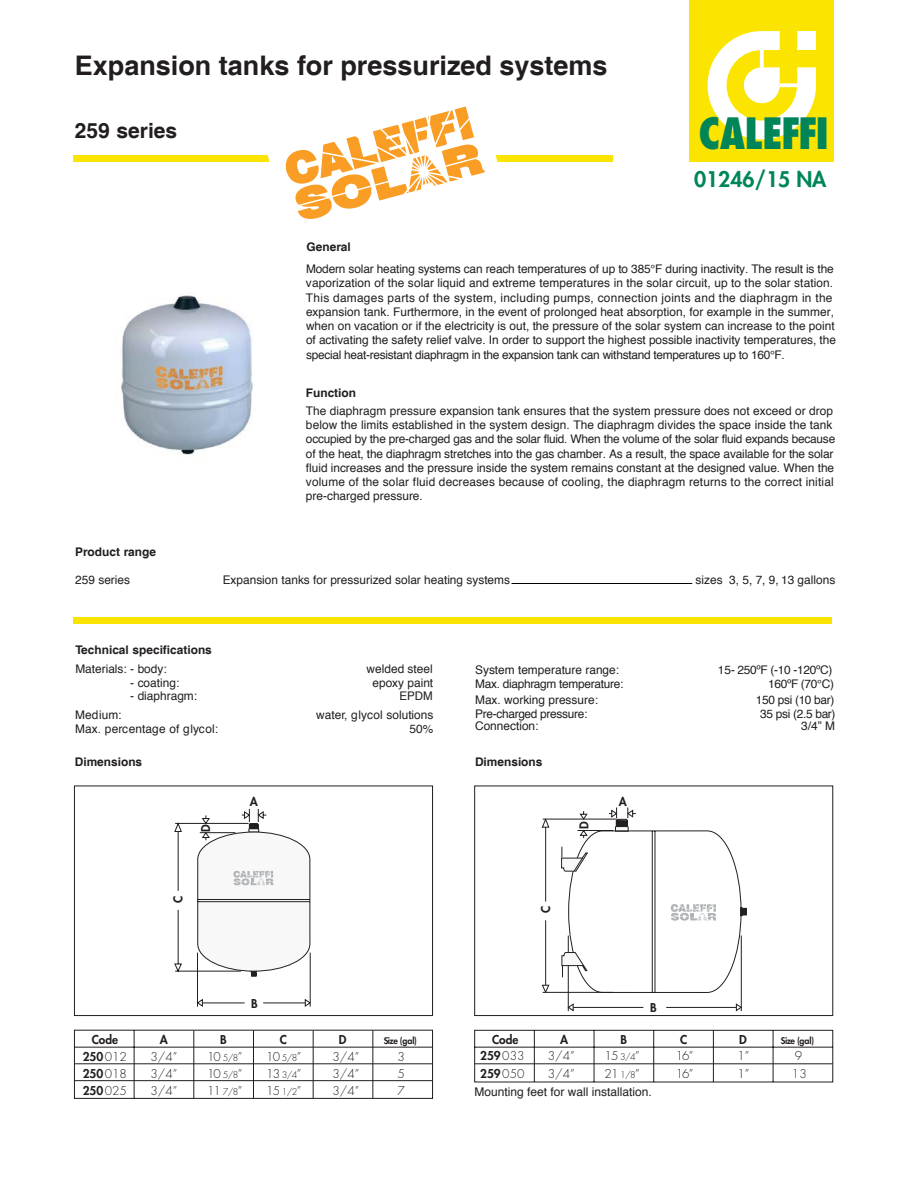
<style>
.page{position:relative;width:918px;height:1188px;background:#fff}
.page>*{position:absolute;margin:0;border:0;box-sizing:border-box;transform-origin:0 0}
.t1{font:800 condensed 42px "Futura";letter-spacing:-.035em;color:#008558}
.t2{font:700 27px "Helvetica";color:#221e1f}
.t3{font:800 21px "Futura";color:#008657}
.t4{font:700 21px "Helvetica";color:#221e1f}
.t5{font:12px "Helvetica";color:#231f20}
.t6{font:11.85px/14.2px "Helvetica";color:#221e1f}
.t7{font:300 11.85px "Futura";letter-spacing:-.075em;color:#221e1f}
.t8{font:11.85px "Helvetica";letter-spacing:-.025em;color:#221e1f}
.t9{font:700 11.85px "Helvetica";color:#221e1f}
.t10{font:800 11.85px "Futura";color:#221e1f}
.t11{font:800 8.85px "Futura";letter-spacing:-.06em;color:#221e1f}
.s1{font-weight:300}
.s2{font-size:9px}
</style>
<div class="page">
<div style="left:73px;top:618px;width:759px;height:6px;background:#fae400"></div>
<div style="left:73px;top:155px;width:540px;height:7px;background:#fae400"></div>
<svg style="left:74px;top:786px;width:119px;height:313px"></svg>
<svg style="left:193px;top:786px;width:640px;height:313px"></svg>
<hr style="left:568px;top:936px;width:1px;height:75px;background:#221e1f">
<hr style="left:741px;top:936px;width:1px;height:75px;background:#221e1f">
<svg style="left:568px;top:1004px;width:173px;height:7px"></svg>
<hr style="left:666px;top:1007px;width:70px;height:1px;background:#221e1f">
<hr style="left:573px;top:1007px;width:70px;height:1px;background:#221e1f">
<hr style="left:543px;top:992px;width:70px;height:1px;background:#221e1f">
<hr style="left:543px;top:819px;width:73px;height:1px;background:#221e1f">
<svg style="left:542px;top:819px;width:7px;height:173px"></svg>
<hr style="left:545px;top:827px;width:1px;height:75px;background:#221e1f">
<hr style="left:545px;top:920px;width:1px;height:65px;background:#221e1f">
<svg style="left:267px;top:106px;width:231px;height:113px"></svg>
<div style="left:690px;top:0;width:144px;height:162px;background:#fbe500"></div>
<svg style="left:708px;top:31px;width:108px;height:108px"></svg>
<svg style="left:760px;top:50px;width:4px;height:18px"></svg>
<svg style="left:779px;top:83px;width:18px;height:4px"></svg>
<hr style="left:310px;top:953px;width:1px;height:54px;background:#221e1f">
<hr style="left:74px;top:1064px;width:359px;height:1px;background:#221e1f">
<hr style="left:74px;top:1080px;width:359px;height:1px;background:#221e1f">
<hr style="left:475px;top:1064px;width:358px;height:1px;background:#221e1f">
<img style="left:121px;top:295px;width:132px;height:160px">
<hr style="left:512px;top:583px;width:180px;height:1px;background:#020303">
<svg style="left:175px;top:809px;width:135px;height:198px"></svg>
<svg style="left:561px;top:808px;width:186px;height:185px"></svg>
<h2 class="t2" style="left:75px;top:49px;width:534px">Expansion tanks for pressurized systems</h2>
<h3 class="t4" style="left:75px;top:118px;width:104px">259 series</h3>
<p class="t9" style="left:307px;top:240px;width:46px">General</p>
<h1 class="t1" style="left:699px;top:107px;width:132px">CALEFFI</h1>
<h3 class="t3" style="left:694px;top:166px;width:134px">01246/15 NA</h3>
<p class="t6" style="left:306px;top:261px;width:532px">Modern solar heating systems can reach temperatures of up to 385°F during inactivity. The result is the vaporization of the solar liquid and extreme temperatures in the solar circuit, up to the solar station.<br>This damages parts of the system, including pumps, connection joints and the diaphragm in the expansion tank. Furthermore, in the event of prolonged heat absorption, for example in the summer, when on vacation or if the electricity is out, the pressure of the solar system can increase to the point of activating the safety relief valve. In order to support the highest possible inactivity temperatures, the special heat-resistant diaphragm in the expansion tank can withstand temperatures up to 160°F.</p>
<p class="t9" style="left:306px;top:385px;width:52px">Function</p>
<p class="t6" style="left:306px;top:403px;width:531px">The diaphragm pressure expansion tank ensures that the system pressure does not exceed or drop below the limits established in the system design. The diaphragm divides the space inside the tank occupied by the pre-charged gas and the solar fluid. When the volume of the solar fluid expands because of the heat, the diaphragm stretches into the gas chamber. As a result, the space available for the solar fluid increases and the pressure inside the system remains constant at the designed value. When the volume of the solar fluid decreases because of cooling, the diaphragm returns to the correct initial pre-charged pressure.</p>
<p class="t9" style="left:75px;top:544px;width:82px">Product range</p>
<p class="t6" style="left:75px;top:573px;width:56px">259 series</p>
<p class="t6" style="left:223px;top:573px;width:289px">Expansion tanks for pressurized solar heating systems</p>
<p class="t6" style="left:696px;top:573px;width:141px">sizes 3, 5, 7, 9, 13 gallons</p>
<p class="t9" style="left:75px;top:643px;width:138px">Technical specifications</p>
<p class="t6" style="left:75px;top:662px;width:93px">Materials: - body:</p>
<p class="t6" style="left:367px;top:662px;width:68px">welded steel</p>
<p class="t6" style="left:130px;top:675px;width:51px">- coating:</p>
<p class="t6" style="left:372px;top:675px;width:62px">epoxy paint</p>
<p class="t6" style="left:130px;top:688px;width:69px">- diaphragm:</p>
<p class="t6" style="left:399px;top:688px;width:35px">EPDM</p>
<p class="t6" style="left:75px;top:708px;width:48px">Medium:</p>
<p class="t6" style="left:316px;top:708px;width:119px">water, glycol solutions</p>
<p class="t6" style="left:75px;top:721px;width:144px">Max. percentage of glycol:</p>
<p class="t6" style="left:410px;top:721px;width:25px">50%</p>
<p class="t6" style="left:475px;top:662px;width:146px">System temperature range:</p>
<p class="t8" style="left:718px;top:662px;width:116px">15- 250ºF (-10 -120ºC)</p>
<p class="t8" style="left:475px;top:677px;width:150px">Max. diaphragm temperature:</p>
<p class="t6" style="left:768px;top:677px;width:67px">160ºF (70°C)</p>
<p class="t6" style="left:475px;top:692px;width:124px">Max. working pressure:</p>
<p class="t8" style="left:756px;top:692px;width:80px">150 psi (10 bar)</p>
<p class="t8" style="left:475px;top:706px;width:114px">Pre-charged pressure:</p>
<p class="t6" style="left:760px;top:706px;width:77px">35 psi (2.5 bar)</p>
<p class="t6" style="left:475px;top:719px;width:65px">Connection:</p>
<p class="t6" style="left:801px;top:719px;width:35px">3/4” M</p>
<p class="t9" style="left:75px;top:755px;width:69px">Dimensions</p>
<p class="t9" style="left:475px;top:755px;width:69px">Dimensions</p>
<p class="t10" style="left:198px;top:832px;width:9px;rotate:-90deg">D</p>
<p class="t10" style="left:171px;top:903px;width:9px;rotate:-90deg">C</p>
<p class="t10" style="left:250px;top:794px;width:10px">A</p>
<p class="t10" style="left:538px;top:913px;width:9px;rotate:-90deg">C</p>
<p class="t10" style="left:576px;top:829px;width:9px;rotate:-90deg">D</p>
<p class="t10" style="left:619px;top:794px;width:10px">A</p>
<p class="t10" style="left:251px;top:996px;width:8px">B</p>
<p class="t10" style="left:650px;top:1000px;width:8px">B</p>
<p class="t10" style="left:92px;top:1032px;width:28px">Code</p>
<p class="t10" style="left:160px;top:1032px;width:10px">A</p>
<p class="t10" style="left:220px;top:1032px;width:8px">B</p>
<p class="t10" style="left:280px;top:1032px;width:9px">C</p>
<p class="t10" style="left:339px;top:1032px;width:9px">D</p>
<p class="t11" style="left:384px;top:1035px;width:35px">Size (gal)</p>
<p class="t10" style="left:492px;top:1032px;width:28px">Code</p>
<p class="t10" style="left:560px;top:1032px;width:10px">A</p>
<p class="t10" style="left:620px;top:1032px;width:8px">B</p>
<p class="t10" style="left:680px;top:1032px;width:9px">C</p>
<p class="t10" style="left:739px;top:1032px;width:9px">D</p>
<p class="t11" style="left:781px;top:1035px;width:35px">Size (gal)</p>
<p class="t10" style="left:83px;top:1049px;width:46px">250<span class="s1">012</span></p>
<p class="t7" style="left:150px;top:1050px;width:28px">3/4”</p>
<p class="t7" style="left:207px;top:1050px;width:37px">10 <span class="s2">5/8</span>”</p>
<p class="t7" style="left:266px;top:1050px;width:37px">10 <span class="s2">5/8</span>”</p>
<p class="t7" style="left:332px;top:1050px;width:28px">3/4”</p>
<p class="t7" style="left:397px;top:1050px;width:9px">3</p>
<p class="t10" style="left:480px;top:1048px;width:46px">259<span class="s1">033</span></p>
<p class="t7" style="left:548px;top:1049px;width:28px">3/4”</p>
<p class="t7" style="left:605px;top:1049px;width:37px">15 <span class="s2">3/4</span>”</p>
<p class="t7" style="left:676px;top:1049px;width:19px">16”</p>
<p class="t7" style="left:737px;top:1049px;width:14px">1”</p>
<p class="t7" style="left:795px;top:1049px;width:9px">9</p>
<p class="t10" style="left:480px;top:1066px;width:46px">259<span class="s1">050</span></p>
<p class="t7" style="left:548px;top:1067px;width:28px">3/4”</p>
<p class="t7" style="left:605px;top:1067px;width:37px">21 <span class="s2">1/8</span>”</p>
<p class="t7" style="left:676px;top:1067px;width:19px">16”</p>
<p class="t7" style="left:737px;top:1067px;width:14px">1”</p>
<p class="t7" style="left:792px;top:1067px;width:16px">13</p>
<p class="t10" style="left:83px;top:1066px;width:46px">250<span class="s1">018</span></p>
<p class="t7" style="left:150px;top:1067px;width:28px">3/4”</p>
<p class="t7" style="left:207px;top:1067px;width:37px">10 <span class="s2">5/8</span>”</p>
<p class="t7" style="left:266px;top:1067px;width:37px">13 <span class="s2">3/4</span>”</p>
<p class="t7" style="left:332px;top:1067px;width:28px">3/4”</p>
<p class="t7" style="left:397px;top:1067px;width:9px">5</p>
<p class="t10" style="left:83px;top:1083px;width:46px">250<span class="s1">025</span></p>
<p class="t7" style="left:150px;top:1083px;width:28px">3/4”</p>
<p class="t7" style="left:207px;top:1083px;width:37px">11 <span class="s2">7/8</span>”</p>
<p class="t7" style="left:266px;top:1083px;width:37px">15 <span class="s2">1/2</span>”</p>
<p class="t7" style="left:332px;top:1083px;width:28px">3/4”</p>
<p class="t7" style="left:397px;top:1083px;width:9px">7</p>
<p class="t5" style="left:474px;top:1084px;width:179px">Mounting feet for wall installation.</p>
</div>
